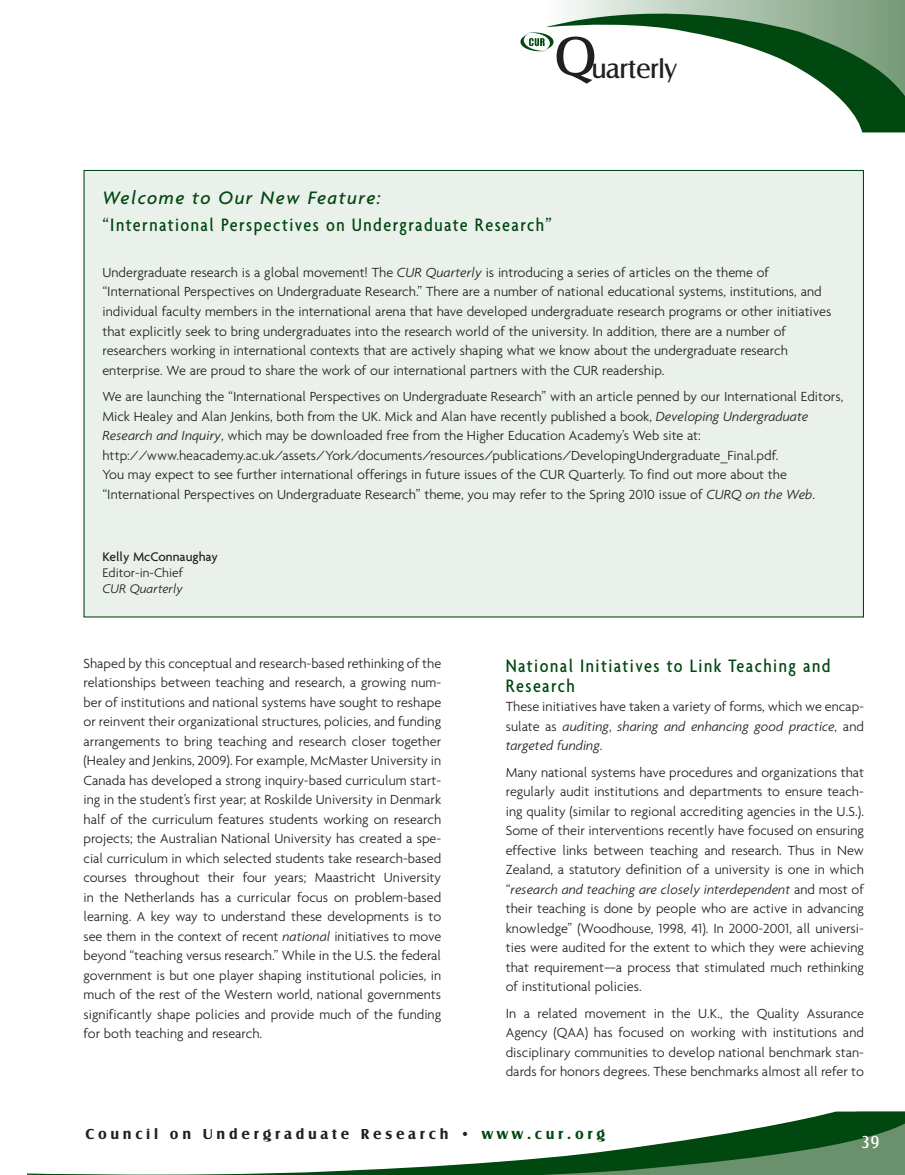
<style>
.page{position:relative;width:905px;height:1175px;background:#fff}
.page>*{position:absolute;margin:0;border:0;box-sizing:border-box;transform-origin:0 0}
.t1{font:27.45px "Castle EF";letter-spacing:-.02em;color:#231f20}
.t2{font:500 condensed 19.5px/19.5px "Agenda";letter-spacing:.075em;color:#004710}
.t3{font:18px "Castle EF";color:#fff}
.t4{font:700 15px "Castle EF";letter-spacing:.25em;color:#231f20}
.t5{font:300 14.25px/19.5px "Agenda";color:#231f20;text-align:justify}
.t6{font:500 13.5px/16px "Agenda";color:#231f20}
.s1{font-size:57.6px}
.s2{font-style:italic;font-stretch:normal}
.s3{font-style:italic}
.s4{font-weight:300}
.s5{font-weight:300;font-style:italic}
.s6{color:#004710}
</style>
<div class="page">
<svg style="left:546px;top:0;width:358px;height:132px"></svg>
<svg style="left:27px;top:1111px;width:877px;height:63px"></svg>
<div style="left:84px;top:170px;width:779px;height:447px;background:#eaf1eb"></div>
<p class="t1" style="left:554px;top:53px;width:124px"><span class="s1">Q</span>uarterly</p>
<p class="t2" style="left:102px;top:184px;width:451px;line-height:27px"><span class="s2">Welcome to Our New Feature:<br></span>“International Perspectives on Undergraduate Research”</p>
<p class="t5" style="left:102px;top:262px;width:730px;text-align:left">Undergraduate research is a global movement! The <span class="s3">CUR Quarterly</span> is introducing a series of articles on the theme of “International Perspectives on Undergraduate Research.” There are a number of national educational systems, institutions, and individual faculty members in the international arena that have developed undergraduate research programs or other initiatives that explicitly seek to bring undergraduates into the research world of the university. In addition, there are a number of researchers working in international contexts that are actively shaping what we know about the undergraduate research enterprise. We are proud to share the work of our international partners with the CUR readership.</p>
<p class="t5" style="left:102px;top:386px;width:742px;text-align:left">We are launching the “International Perspectives on Undergraduate Research” with an article penned by our International Editors, Mick Healey and Alan Jenkins, both from the UK. Mick and Alan have recently published a book, <span class="s3">Developing Undergraduate Research and Inquiry</span>, which may be downloaded free from the Higher Education Academy’s Web site at: http://www.heacademy.ac.uk/assets/York/documents/resources/publications/DevelopingUndergraduate_Final.pdf.<br>You may expect to see further international offerings in future issues of the CUR Quarterly. To find out more about the “International Perspectives on Undergraduate Research” theme, you may refer to the Spring 2010 issue of <span class="s3">CURQ on the Web</span>.</p>
<p class="t6" style="left:102px;top:548px;width:117px">Kelly McConnaughay<br><span class="s4">Editor-in-Chief<br></span><span class="s5">CUR Quarterly</span></p>
<p class="t5" style="left:83px;top:653px;width:359px">Shaped by this conceptual and research-based rethinking of the relationships between teaching and research, a growing num&shy;ber of institutions and national systems have sought to reshape or reinvent their organizational structures, policies, and funding arrangements to bring teaching and research closer together (Healey and Jenkins, 2009). For example, McMaster University in Canada has developed a strong inquiry-based curriculum start&shy;ing in the student’s first year; at Roskilde University in Denmark half of the curriculum features students working on research projects; the Australian National University has created a spe&shy;cial curriculum in which selected students take research-based courses throughout their four years; Maastricht University in the Netherlands has a curricular focus on problem-based learning. A key way to understand these developments is to see them in the context of recent <span class="s3">national</span> initiatives to move beyond “teaching versus research.” While in the U.S. the federal government is but one player shaping institutional policies, in much of the rest of the Western world, national governments significantly shape policies and provide much of the funding for both teaching and research.</p>
<p class="t2" style="left:506px;top:655px;width:326px">National Initiatives to Link Teaching and<br>Research</p>
<p class="t5" style="left:506px;top:696px;width:360px">These initiatives have taken a variety of forms, which we encap&shy;sulate as <span class="s3">auditing</span>, <span class="s3">sharing and enhancing good practice</span>, and <span class="s3">targeted funding</span>.</p>
<p class="t5" style="left:506px;top:762px;width:360px">Many national systems have procedures and organizations that regularly audit institutions and departments to ensure teach&shy;ing quality (similar to regional accrediting agencies in the U.S.).<br>Some of their interventions recently have focused on ensuring effective links between teaching and research. Thus in New Zealand, a statutory definition of a university is one in which “<span class="s3">research and teaching are closely interdependent</span> and most of their teaching is done by people who are active in advancing knowledge” (Woodhouse, 1998, 41). In 2000-2001, all universi&shy;ties were audited for the extent to which they were achieving that requirement—a process that stimulated much rethinking of institutional policies.</p>
<p class="t5" style="left:506px;top:1003px;width:360px">In a related movement in the U.K., the Quality Assurance Agency (QAA) has focused on working with institutions and disciplinary communities to develop national benchmark stan&shy;dards for honors degrees. These benchmarks almost all refer to</p>
<p class="t4" style="left:86px;top:1125px;width:521px">Council on Undergraduate Research • <span class="s6">www.cur.org</span></p>
<p class="t3" style="left:861px;top:1132px;width:20px">39</p>
</div>
